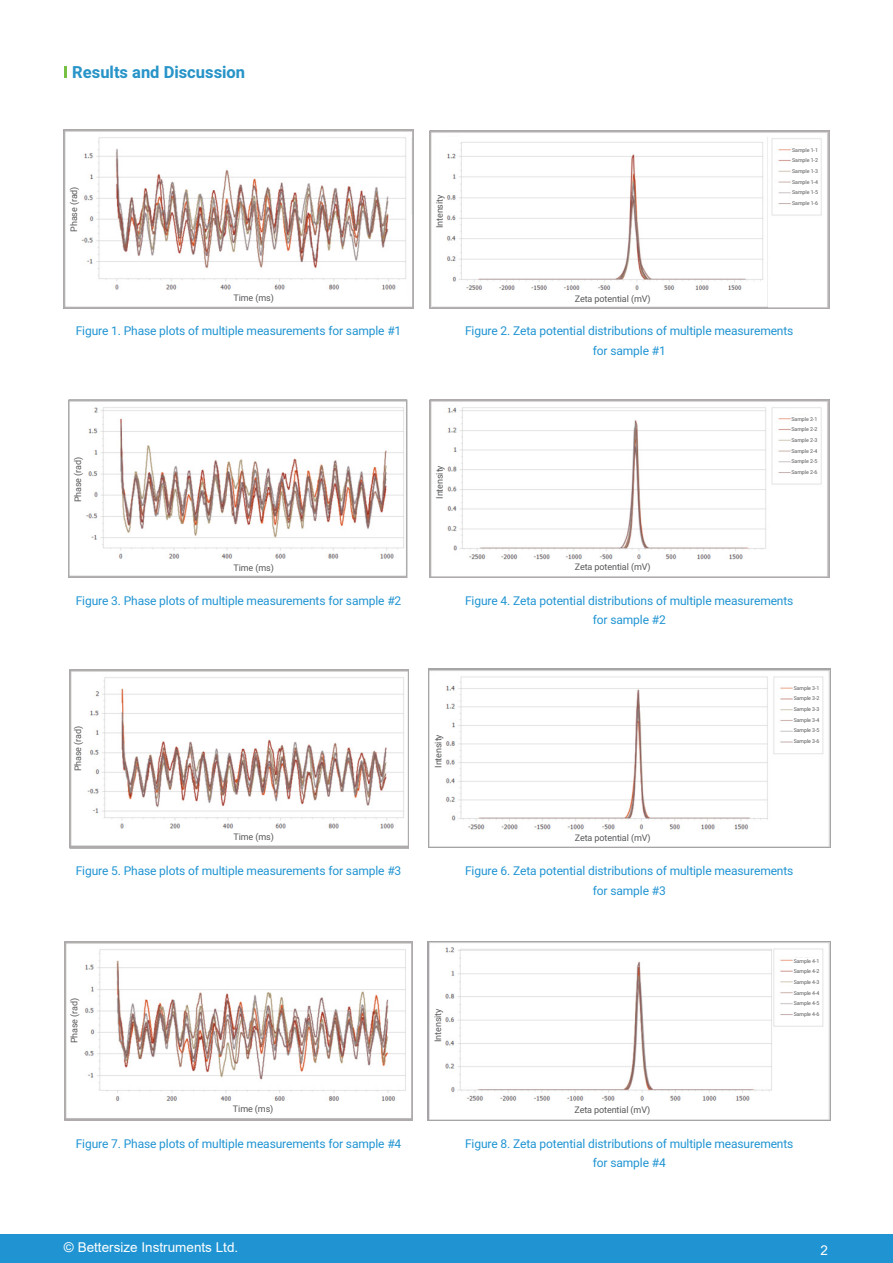
<style>
.page{position:relative;width:893px;height:1263px;background:#fff}
.page>*{position:absolute;margin:0;border:0;box-sizing:border-box;transform-origin:0 0}
.t1{font:700 16.5px "Heebo";color:#2894c8}
.t2{font:13.5px "Arial";color:#fff}
.t3{font:12px "Heebo";letter-spacing:-.01em;color:#2094d2}
.t4{font:9px "Heebo";letter-spacing:-.01em;color:#57585a}
.t5{font:5.25px "Heebo";letter-spacing:-.01em;color:#57585a}
</style>
<div class="page">
<div style="left:0;top:1234px;width:893px;height:29px;background:#2094d2"></div>
<svg style="left:64px;top:66px;width:3px;height:12px"></svg>
<img style="left:64px;top:130px;width:349px;height:178px">
<img style="left:429px;top:130px;width:400px;height:178px">
<img style="left:432px;top:137px;width:335px;height:171px">
<div style="left:100px;top:293px;width:307px;height:10px;background:#fff"></div>
<div style="left:459px;top:294px;width:307px;height:10px;background:#fff"></div>
<div style="left:435px;top:143px;width:10px;height:137px;background:#fff"></div>
<div style="left:69px;top:139px;width:11px;height:141px;background:#fff"></div>
<div style="left:792px;top:147px;width:27px;height:63px;background:#fff"></div>
<img style="left:69px;top:399px;width:339px;height:179px">
<img style="left:429px;top:400px;width:400px;height:178px">
<div style="left:108px;top:564px;width:291px;height:10px;background:#fff"></div>
<div style="left:459px;top:562px;width:307px;height:13px;background:#fff"></div>
<div style="left:435px;top:414px;width:10px;height:136px;background:#fff"></div>
<div style="left:74px;top:409px;width:10px;height:141px;background:#fff"></div>
<div style="left:792px;top:416px;width:27px;height:63px;background:#fff"></div>
<img style="left:69px;top:670px;width:339px;height:178px">
<img style="left:429px;top:670px;width:400px;height:177px">
<div style="left:108px;top:833px;width:291px;height:10px;background:#fff"></div>
<div style="left:459px;top:833px;width:307px;height:11px;background:#fff"></div>
<div style="left:434px;top:683px;width:11px;height:136px;background:#fff"></div>
<div style="left:74px;top:678px;width:10px;height:141px;background:#fff"></div>
<div style="left:794px;top:685px;width:27px;height:63px;background:#fff"></div>
<img style="left:65px;top:942px;width:347px;height:178px">
<div style="left:70px;top:950px;width:13px;height:141px;background:#fff"></div>
<div style="left:427px;top:941px;width:404px;height:180px;background:linear-gradient(to right,#e0e0e0,#e0e0e0)"></div>
<img style="left:429px;top:943px;width:400px;height:176px">
<img style="left:432px;top:947px;width:340px;height:167px">
<div style="left:459px;top:1105px;width:307px;height:13px;background:#fff"></div>
<div style="left:433px;top:957px;width:12px;height:136px;background:#fff"></div>
<div style="left:794px;top:958px;width:27px;height:63px;background:#fff"></div>
<div style="left:108px;top:1105px;width:290px;height:10px;background:#fff"></div>
<p class="t1" style="left:72px;top:61px;width:174px">Results and Discussion</p>
<p class="t4" style="left:68px;top:232px;width:47px;rotate:-90deg">Phase (rad)</p>
<p class="t4" style="left:433px;top:228px;width:35px;rotate:-90deg">Intensity</p>
<p class="t4" style="left:233px;top:291px;width:42px">Time (ms)</p>
<p class="t4" style="left:575px;top:292px;width:77px">Zeta potential (mV)</p>
<p class="t5" style="left:792px;top:146px;width:27px">Sample 1-1</p>
<p class="t5" style="left:792px;top:157px;width:27px">Sample 1-2</p>
<p class="t5" style="left:792px;top:168px;width:27px">Sample 1-3</p>
<p class="t5" style="left:792px;top:178px;width:27px">Sample 1-4</p>
<p class="t5" style="left:792px;top:189px;width:27px">Sample 1-5</p>
<p class="t5" style="left:792px;top:200px;width:27px">Sample 1-6</p>
<p class="t3" style="left:76px;top:323px;width:327px">Figure 1. Phase plots of multiple measurements for sample #1</p>
<p class="t3" style="left:465px;top:323px;width:330px">Figure 2. Zeta potential distributions of multiple measurements</p>
<p class="t3" style="left:593px;top:342px;width:75px">for sample #1</p>
<p class="t4" style="left:72px;top:502px;width:47px;rotate:-90deg">Phase (rad)</p>
<p class="t4" style="left:433px;top:499px;width:35px;rotate:-90deg">Intensity</p>
<p class="t4" style="left:233px;top:562px;width:42px">Time (ms)</p>
<p class="t4" style="left:575px;top:561px;width:77px">Zeta potential (mV)</p>
<p class="t5" style="left:792px;top:415px;width:27px">Sample 2-1</p>
<p class="t5" style="left:792px;top:426px;width:27px">Sample 2-2</p>
<p class="t5" style="left:792px;top:436px;width:27px">Sample 2-3</p>
<p class="t5" style="left:792px;top:447px;width:27px">Sample 2-4</p>
<p class="t5" style="left:792px;top:458px;width:27px">Sample 2-5</p>
<p class="t5" style="left:792px;top:468px;width:27px">Sample 2-6</p>
<p class="t3" style="left:76px;top:592px;width:327px">Figure 3. Phase plots of multiple measurements for sample #2</p>
<p class="t3" style="left:465px;top:592px;width:330px">Figure 4. Zeta potential distributions of multiple measurements</p>
<p class="t3" style="left:593px;top:612px;width:75px">for sample #2</p>
<p class="t4" style="left:72px;top:771px;width:47px;rotate:-90deg">Phase (rad)</p>
<p class="t4" style="left:432px;top:768px;width:35px;rotate:-90deg">Intensity</p>
<p class="t4" style="left:233px;top:831px;width:42px">Time (ms)</p>
<p class="t4" style="left:575px;top:832px;width:77px">Zeta potential (mV)</p>
<p class="t5" style="left:794px;top:684px;width:27px">Sample 3-1</p>
<p class="t5" style="left:794px;top:695px;width:27px">Sample 3-2</p>
<p class="t5" style="left:794px;top:705px;width:27px">Sample 3-3</p>
<p class="t5" style="left:794px;top:716px;width:27px">Sample 3-4</p>
<p class="t5" style="left:794px;top:727px;width:27px">Sample 3-5</p>
<p class="t5" style="left:794px;top:737px;width:27px">Sample 3-6</p>
<p class="t3" style="left:76px;top:863px;width:327px">Figure 5. Phase plots of multiple measurements for sample #3</p>
<p class="t3" style="left:465px;top:863px;width:330px">Figure 6. Zeta potential distributions of multiple measurements</p>
<p class="t3" style="left:593px;top:882px;width:75px">for sample #3</p>
<p class="t4" style="left:68px;top:1043px;width:47px;rotate:-90deg">Phase (rad)</p>
<p class="t4" style="left:233px;top:1103px;width:42px">Time (ms)</p>
<p class="t4" style="left:432px;top:1042px;width:35px;rotate:-90deg">Intensity</p>
<p class="t4" style="left:574px;top:1103px;width:77px">Zeta potential (mV)</p>
<p class="t5" style="left:794px;top:957px;width:27px">Sample 4-1</p>
<p class="t5" style="left:794px;top:968px;width:27px">Sample 4-2</p>
<p class="t5" style="left:794px;top:978px;width:27px">Sample 4-3</p>
<p class="t5" style="left:794px;top:989px;width:27px">Sample 4-4</p>
<p class="t5" style="left:794px;top:1000px;width:27px">Sample 4-5</p>
<p class="t5" style="left:794px;top:1010px;width:27px">Sample 4-6</p>
<p class="t3" style="left:76px;top:1135px;width:327px">Figure 7. Phase plots of multiple measurements for sample #4</p>
<p class="t3" style="left:465px;top:1135px;width:330px">Figure 8. Zeta potential distributions of multiple measurements</p>
<p class="t3" style="left:593px;top:1154px;width:75px">for sample #4</p>
<p class="t2" style="left:64px;top:1238px;width:176px">© Bettersize Instruments Ltd.</p>
<p class="t2" style="left:820px;top:1240px;width:9px">2</p>
</div>
